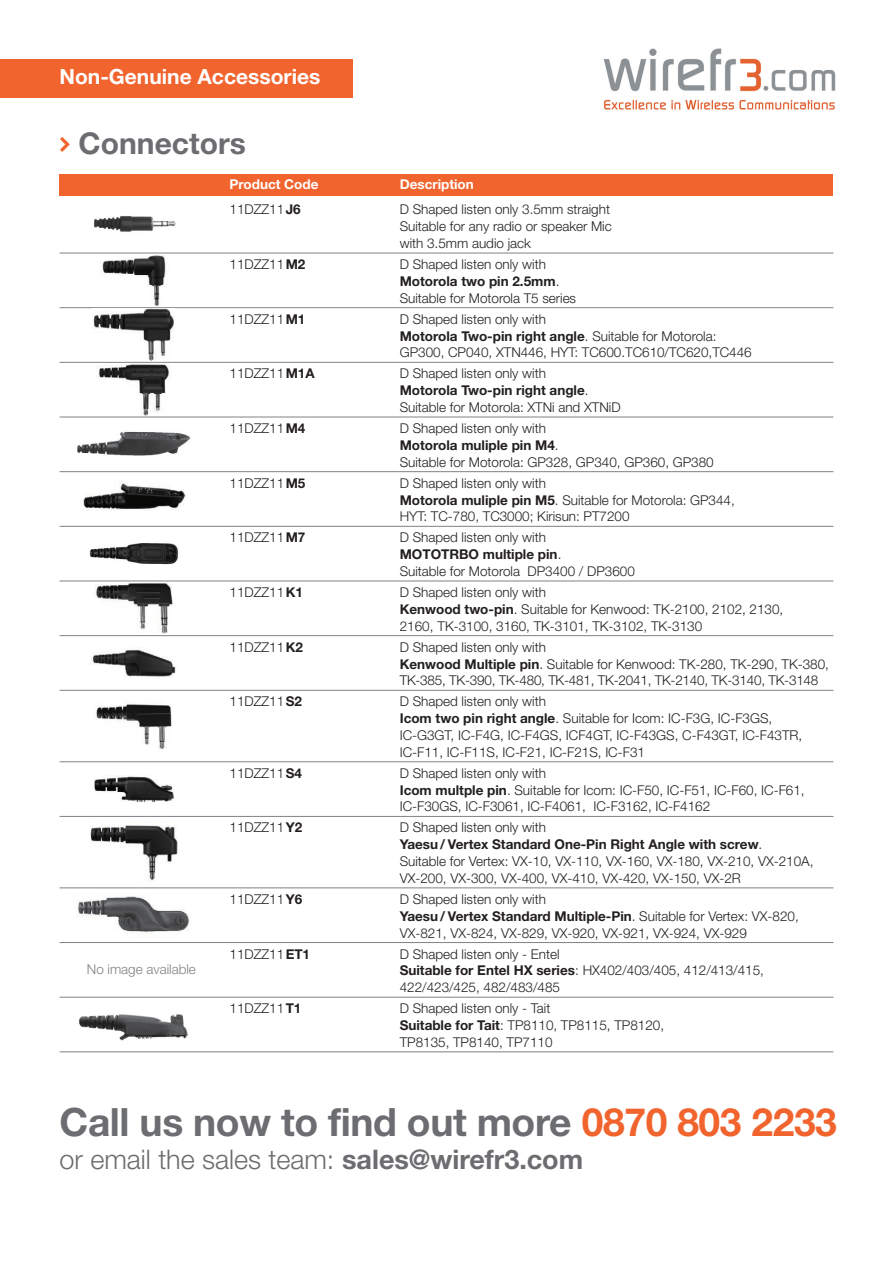
<style>
.page{position:relative;width:893px;height:1263px;background:#fff}
.page>*{position:absolute;margin:0;border:0;box-sizing:border-box;transform-origin:0 0}
.t1{font:700 39px "Helvetica Neue";letter-spacing:-.01em;color:#6c6d70}
.t2{font:700 30px "Helvetica Neue";color:#6c6d70}
.t3{font:300 27px "Helvetica Neue";color:#6c6d70}
.t4{font:700 21px "Helvetica Neue";color:#fff}
.t5{font:300 13.5px/16.8px "Helvetica Neue";color:#231f20}
.t6{font:700 13.5px "Helvetica Neue";color:#fff}
.t7{font:300 13.5px "Helvetica Neue";color:#808285}
.s1{font-family:"Eumundi Sans";color:#f2642e}
.s2{font-weight:700}
.s3{color:#f2642e}
</style>
<div class="page">
<div style="left:60px;top:174px;width:773px;height:22px;background:#f2642e"></div>
<hr style="left:60px;top:253px;width:773px;height:1px;background:#808285">
<hr style="left:60px;top:307px;width:773px;height:1px;background:#808285">
<hr style="left:60px;top:362px;width:773px;height:1px;background:#808285">
<hr style="left:60px;top:417px;width:773px;height:1px;background:#808285">
<hr style="left:60px;top:471px;width:773px;height:1px;background:#808285">
<hr style="left:60px;top:526px;width:773px;height:1px;background:#808285">
<hr style="left:60px;top:581px;width:773px;height:1px;background:#808285">
<hr style="left:60px;top:635px;width:773px;height:1px;background:#808285">
<hr style="left:60px;top:690px;width:773px;height:1px;background:#808285">
<hr style="left:60px;top:761px;width:773px;height:1px;background:#808285">
<hr style="left:60px;top:816px;width:773px;height:1px;background:#808285">
<hr style="left:60px;top:887px;width:773px;height:1px;background:#808285">
<hr style="left:60px;top:942px;width:773px;height:1px;background:#808285">
<hr style="left:60px;top:997px;width:773px;height:1px;background:#808285">
<hr style="left:60px;top:1051px;width:773px;height:1px;background:#808285">
<img style="left:102px;top:255px;width:64px;height:51px">
<img style="left:93px;top:309px;width:81px;height:51px">
<img style="left:98px;top:364px;width:72px;height:51px">
<img style="left:77px;top:431px;width:114px;height:25px">
<img style="left:83px;top:482px;width:103px;height:29px">
<img style="left:89px;top:543px;width:90px;height:22px">
<img style="left:96px;top:583px;width:77px;height:51px">
<img style="left:92px;top:649px;width:84px;height:28px">
<img style="left:96px;top:701px;width:76px;height:48px">
<img style="left:95px;top:775px;width:79px;height:28px">
<img style="left:91px;top:825px;width:87px;height:57px">
<img style="left:78px;top:896px;width:111px;height:37px">
<img style="left:79px;top:1014px;width:109px;height:27px">
<img style="left:94px;top:216px;width:82px;height:16px">
<div style="left:0;top:60px;width:353px;height:38px;background:#f2642e"></div>
<img style="left:603px;top:48px;width:233px;height:62px">
<h3 class="t4" style="left:60px;top:64px;width:262px">Non-Genuine Accessories</h3>
<h2 class="t2" style="left:60px;top:125px;width:188px"><span class="s1">&gt;</span> Connectors</h2>
<p class="t6" style="left:230px;top:176px;width:90px">Product Code</p>
<p class="t6" style="left:400px;top:176px;width:76px">Description</p>
<p class="t5" style="left:230px;top:201px;width:73px">11DZZ11<span class="s2">J6</span></p>
<p class="t5" style="left:400px;top:201px;width:214px">D Shaped listen only 3.5mm straight<br>Suitable for any radio or speaker Mic with 3.5mm audio jack</p>
<p class="t5" style="left:230px;top:256px;width:77px">11DZZ11<span class="s2">M2</span></p>
<p class="t5" style="left:400px;top:256px;width:178px">D Shaped listen only with<br><span class="s2">Motorola two pin 2.5mm</span>.<br>Suitable for Motorola T5 series</p>
<p class="t5" style="left:230px;top:310px;width:77px">11DZZ11<span class="s2">M1</span></p>
<p class="t5" style="left:400px;top:310px;width:354px">D Shaped listen only with<br><span class="s2">Motorola Two-pin right angle</span>. Suitable for Motorola:<br>GP300, CP040, XTN446, HYT: TC600.TC610/TC620,TC446</p>
<p class="t5" style="left:230px;top:365px;width:87px">11DZZ11<span class="s2">M1A</span></p>
<p class="t5" style="left:400px;top:365px;width:222px">D Shaped listen only with<br><span class="s2">Motorola Two-pin right angle</span>.<br>Suitable for Motorola: XTNi and XTNiD</p>
<p class="t5" style="left:230px;top:420px;width:77px">11DZZ11<span class="s2">M4</span></p>
<p class="t5" style="left:400px;top:420px;width:316px">D Shaped listen only with<br><span class="s2">Motorola muliple pin M4</span>.<br>Suitable for Motorola: GP328, GP340, GP360, GP380</p>
<p class="t5" style="left:230px;top:474px;width:77px">11DZZ11<span class="s2">M5</span></p>
<p class="t5" style="left:400px;top:474px;width:337px">D Shaped listen only with<br><span class="s2">Motorola muliple pin M5</span>. Suitable for Motorola: GP344,<br>HYT: TC-780, TC3000; Kirisun: PT7200</p>
<p class="t5" style="left:230px;top:529px;width:77px">11DZZ11<span class="s2">M7</span></p>
<p class="t5" style="left:400px;top:529px;width:237px">D Shaped listen only with<br><span class="s2">MOTOTRBO multiple pin</span>.<br>Suitable for Motorola DP3400 / DP3600</p>
<p class="t5" style="left:230px;top:583px;width:75px">11DZZ11<span class="s2">K1</span></p>
<p class="t5" style="left:400px;top:583px;width:385px">D Shaped listen only with<br><span class="s2">Kenwood two-pin</span>. Suitable for Kenwood: TK-2100, 2102, 2130,<br>2160, TK-3100, 3160, TK-3101, TK-3102, TK-3130</p>
<p class="t5" style="left:230px;top:638px;width:75px">11DZZ11<span class="s2">K2</span></p>
<p class="t5" style="left:400px;top:638px;width:431px">D Shaped listen only with<br><span class="s2">Kenwood Multiple pin</span>. Suitable for Kenwood: TK-280, TK-290, TK-380,<br>TK-385, TK-390, TK-480, TK-481, TK-2041, TK-2140, TK-3140, TK-3148</p>
<p class="t5" style="left:230px;top:693px;width:74px">11DZZ11<span class="s2">S2</span></p>
<p class="t5" style="left:400px;top:693px;width:404px">D Shaped listen only with<br><span class="s2">Icom two pin right angle</span>. Suitable for Icom: IC-F3G, IC-F3GS, IC-G3GT, IC-F4G, IC-F4GS, ICF4GT, IC-F43GS, C-F43GT, IC-F43TR, IC-F11, IC-F11S, IC-F21, IC-F21S, IC-F31</p>
<p class="t5" style="left:230px;top:764px;width:74px">11DZZ11<span class="s2">S4</span></p>
<p class="t5" style="left:400px;top:764px;width:406px">D Shaped listen only with<br><span class="s2">Icom multple pin</span>. Suitable for Icom: IC-F50, IC-F51, IC-F60, IC-F61,<br>IC-F30GS, IC-F3061, IC-F4061, IC-F3162, IC-F4162</p>
<p class="t5" style="left:230px;top:819px;width:74px">11DZZ11<span class="s2">Y2</span></p>
<p class="t5" style="left:400px;top:819px;width:415px">D Shaped listen only with<br><span class="s2">Yaesu / Vertex Standard One-Pin Right Angle with screw</span>.<br>Suitable for Vertex: VX-10, VX-110, VX-160, VX-180, VX-210, VX-210A, VX-200, VX-300, VX-400, VX-410, VX-420, VX-150, VX-2R</p>
<p class="t5" style="left:230px;top:890px;width:74px">11DZZ11<span class="s2">Y6</span></p>
<p class="t5" style="left:400px;top:890px;width:401px">D Shaped listen only with<br><span class="s2">Yaesu / Vertex Standard Multiple-Pin</span>. Suitable for Vertex: VX-820,<br>VX-821, VX-824, VX-829, VX-920, VX-921, VX-924, VX-929</p>
<p class="t5" style="left:230px;top:945px;width:82px">11DZZ11<span class="s2">ET1</span></p>
<p class="t5" style="left:400px;top:945px;width:366px">D Shaped listen only - Entel<br><span class="s2">Suitable for Entel HX series</span>: HX402/403/405, 412/413/415,<br>422/423/425, 482/483/485</p>
<p class="t5" style="left:230px;top:1000px;width:73px">11DZZ11<span class="s2">T1</span></p>
<p class="t5" style="left:400px;top:1000px;width:266px">D Shaped listen only - Tait<br><span class="s2">Suitable for Tait</span>: TP8110, TP8115, TP8120,<br>TP8135, TP8140, TP7110</p>
<p class="t7" style="left:87px;top:961px;width:111px">No image available</p>
<h1 class="t1" style="left:60px;top:1098px;width:779px">Call us now to find out more <span class="s3">0870 803 2233</span></h1>
<h3 class="t3" style="left:60px;top:1143px;width:525px">or email the sales team: <span class="s2">sales@wirefr3.com</span></h3>
</div>
